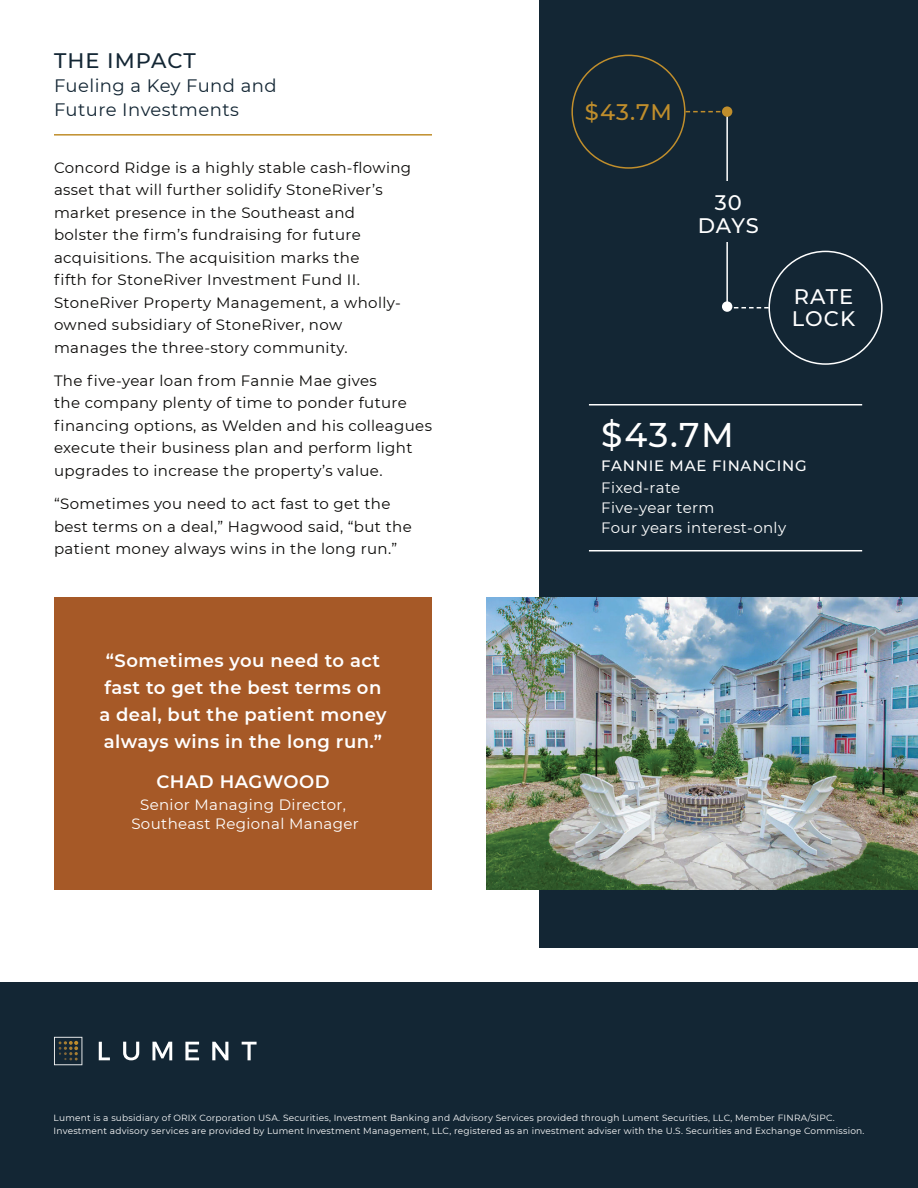
<style>
.page{position:relative;width:918px;height:1188px;background:#fff}
.page>*{position:absolute;margin:0;border:0;box-sizing:border-box;transform-origin:0 0}
.t1{font:500 34.2px "Montserrat";color:#fff}
.t2{font:500 22.5px "Montserrat";color:#c08e2c}
.t3{font:500 21px/22.5px "Montserrat";letter-spacing:.045em;color:#fff}
.t4{font:500 21px "Montserrat";letter-spacing:.05em;color:#132634}
.t5{font:600 18px/27px "Montserrat";letter-spacing:.025em;color:#fff;text-align:center}
.t6{font:18px/24px "Montserrat";letter-spacing:.025em;color:#132634}
.t7{font:15px/22.5px "Montserrat";letter-spacing:.025em;color:#090806}
.t8{font:15px/20px "Montserrat";letter-spacing:.025em;color:#fff}
.t9{font:500 15px "Montserrat";letter-spacing:.05em;color:#fff}
.t10{font:9px/13.5px "Montserrat";letter-spacing:.025em;color:#fff}
</style>
<div class="page">
<hr style="left:54px;top:134px;width:378px;height:2px;background:#c08e2c">
<div style="left:540px;top:0;width:378px;height:948px;background:#132634"></div>
<div style="left:768px;top:251px;width:115px;height:114px;border:2px solid #fff;border-radius:50%"></div>
<div style="left:571px;top:55px;width:115px;height:114px;border:2px solid #c08e2c;border-radius:50%"></div>
<hr style="left:726px;top:112px;width:2px;height:199px;background:#fff">
<div style="left:722px;top:301px;width:10px;height:11px;background:#fff;border-radius:50%"></div>
<div style="left:722px;top:106px;width:10px;height:11px;background:#c08e2c;border-radius:50%"></div>
<svg style="left:686px;top:111px;width:35px;height:1px"></svg>
<svg style="left:732px;top:307px;width:37px;height:1px"></svg>
<div style="left:685px;top:181px;width:86px;height:61px;background:#132634"></div>
<hr style="left:589px;top:404px;width:273px;height:1px;background:#fff">
<hr style="left:589px;top:550px;width:273px;height:1px;background:#fff">
<div style="left:0;top:983px;width:918px;height:205px;background:#132634"></div>
<svg style="left:54px;top:1037px;width:28px;height:28px"></svg>
<svg style="left:99px;top:1042px;width:11px;height:18px"></svg>
<svg style="left:123px;top:1042px;width:16px;height:18px"></svg>
<svg style="left:152px;top:1042px;width:20px;height:18px"></svg>
<svg style="left:212px;top:1042px;width:16px;height:18px"></svg>
<svg style="left:242px;top:1042px;width:15px;height:18px"></svg>
<svg style="left:185px;top:1042px;width:14px;height:18px"></svg>
<div style="left:54px;top:598px;width:378px;height:292px;background:#a65927"></div>
<img style="left:486px;top:598px;width:432px;height:292px">
<h3 class="t4" style="left:54px;top:46px;width:143px">THE IMPACT</h3>
<p class="t6" style="left:54px;top:73px;width:224px">Fueling a Key Fund and<br>Future Investments</p>
<p class="t7" style="left:54px;top:155px;width:359px">Concord Ridge is a highly stable cash-flowing asset that will further solidify StoneRiver’s market presence in the Southeast and bolster the firm’s fundraising for future acquisitions. The acquisition marks the<br>fifth for StoneRiver Investment Fund II.<br>StoneRiver Property Management, a wholly&shy;owned subsidiary of StoneRiver, now manages the three-story community.</p>
<p class="t7" style="left:54px;top:369px;width:380px">The five-year loan from Fannie Mae gives<br>the company plenty of time to ponder future financing options, as Welden and his colleagues execute their business plan and perform light upgrades to increase the property’s value.</p>
<p class="t7" style="left:54px;top:492px;width:359px">“Sometimes you need to act fast to get the best terms on a deal,” Hagwood said, “but the patient money always wins in the long run.”</p>
<p class="t5" style="left:99px;top:647px;width:289px">“Sometimes you need to act fast to get the best terms on a deal, but the patient money always wins in the long run.”</p>
<p class="t5" style="left:156px;top:767px;width:175px">CHAD HAGWOOD</p>
<p class="t8" style="left:131px;top:794px;width:229px;line-height:19.5px;text-align:center">Senior Managing Director,<br>Southeast Regional Manager</p>
<h2 class="t2" style="left:585px;top:96px;width:89px">$43.7M</h2>
<h3 class="t3" style="left:698px;top:191px;width:63px;text-align:center">30<br>DAYS</h3>
<h3 class="t3" style="left:792px;top:284px;width:65px">RATE<br>LOCK</h3>
<h1 class="t1" style="left:601px;top:411px;width:134px">$43.7M</h1>
<p class="t9" style="left:601px;top:455px;width:207px">FANNIE MAE FINANCING</p>
<p class="t8" style="left:601px;top:477px;width:186px">Fixed-rate<br>Five-year term<br>Four years interest-only</p>
<p class="t10" style="left:54px;top:1110px;width:812px">Lument is a subsidiary of ORIX Corporation USA. Securities, Investment Banking and Advisory Services provided through Lument Securities, LLC, Member FINRA/SIPC.<br>Investment advisory services are provided by Lument Investment Management, LLC, registered as an investment adviser with the U.S. Securities and Exchange Commission.</p>
</div>
